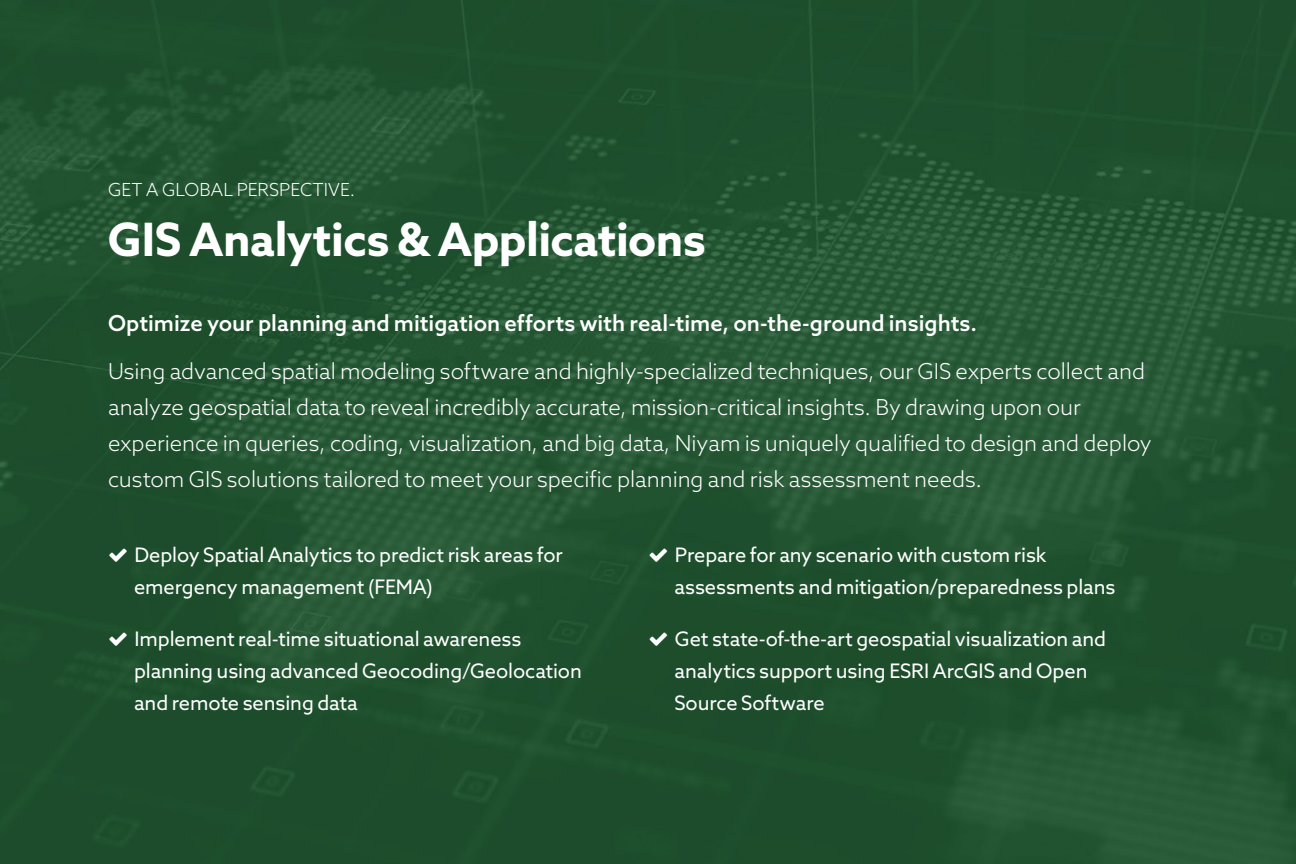
<style>
.page{position:relative;width:1296px;height:864px;background:#fff}
.page>*{position:absolute;margin:0;border:0;box-sizing:border-box;transform-origin:0 0}
.t1{font:700 46px "Azo Sans";letter-spacing:-.01em;color:#fff}
.t2{font:300 22px/36px "Azo Sans";letter-spacing:-.005em;color:#fff}
.t3{font:500 22px "Azo Sans";color:#fff}
.t4{font:20px/32px "Azo Sans";letter-spacing:-.005em;color:#fff}
.t5{font:300 18px "Azo Sans";letter-spacing:.005em;color:#fff}
</style>
<div class="page">
<img style="left:0;top:0;width:1296px;height:864px">
<svg style="left:109px;top:548px;width:18px;height:14px"></svg>
<svg style="left:109px;top:632px;width:18px;height:14px"></svg>
<svg style="left:650px;top:548px;width:17px;height:14px"></svg>
<svg style="left:650px;top:632px;width:17px;height:14px"></svg>
<p class="t5" style="left:108px;top:178px;width:249px">GET A GLOBAL PERSPECTIVE.</p>
<h1 class="t1" style="left:108px;top:209px;width:599px">GIS Analytics &amp; Applications</h1>
<p class="t3" style="left:108px;top:308px;width:871px">Optimize your planning and mitigation efforts with real-time, on-the-ground insights.</p>
<p class="t2" style="left:108px;top:353px;width:1045px">Using advanced spatial modeling software and highly-specialized techniques, our GIS experts collect and analyze geospatial data to reveal incredibly accurate, mission-critical insights. By drawing upon our experience in queries, coding, visualization, and big data, Niyam is uniquely qualified to design and deploy custom GIS solutions tailored to meet your specific planning and risk assessment needs.</p>
<p class="t4" style="left:134px;top:539px;width:430px">Deploy Spatial Analytics to predict risk areas for emergency management (FEMA)</p>
<p class="t4" style="left:134px;top:623px;width:449px">Implement real-time situational awareness planning using advanced Geocoding/Geolocation and remote sensing data</p>
<p class="t4" style="left:674px;top:539px;width:443px">Prepare for any scenario with custom risk assessments and mitigation/preparedness plans</p>
<p class="t4" style="left:674px;top:623px;width:433px">Get state-of-the-art geospatial visualization and analytics support using ESRI ArcGIS and Open<br>Source Software</p>
</div>
